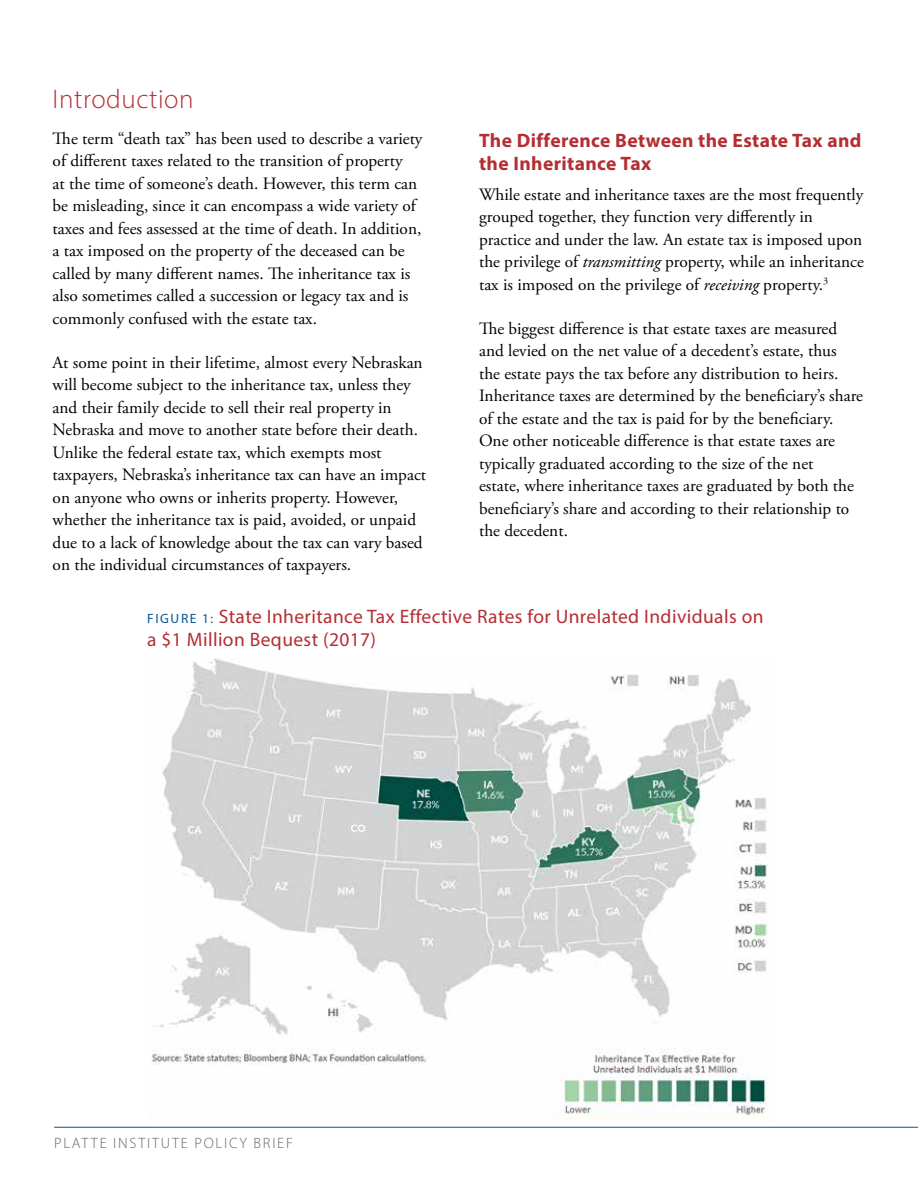
<style>
.page{position:relative;width:918px;height:1188px;background:#fff}
.page>*{position:absolute;margin:0;border:0;box-sizing:border-box;transform-origin:0 0}
.t1{font:300 27px "Myriad Pro";letter-spacing:.02em;color:#b42e34}
.t2{font:19.5px/23.4px "Myriad Pro";letter-spacing:.02em;color:#b42e34}
.t3{font:700 19.5px/23.4px "Myriad Pro";letter-spacing:.02em;color:#b42e34}
.t4{font:17.25px/22.5px "Adobe Garamond Pro";color:#000}
.t5{font:300 15px "Myriad Pro";letter-spacing:.12em;color:#636466}
.s1{font-style:italic}
.s2{font-size:13.5px;color:#035595}
</style>
<div class="page">
<hr style="left:54px;top:1127px;width:864px;height:1px;background:#035595">
<img style="left:148px;top:658px;width:628px;height:460px">
<h1 class="t1" style="left:53px;top:83px;width:143px">Introduction</h1>
<p class="t4" style="left:53px;top:128px;width:371px">The term “death tax” has been used to describe a variety of different taxes related to the transition of property<br>at the time of someone’s death. However, this term can be misleading, since it can encompass a wide variety of taxes and fees assessed at the time of death. In addition, a tax imposed on the property of the deceased can be called by many different names. The inheritance tax is also sometimes called a succession or legacy tax and is commonly confused with the estate tax.</p>
<p class="t4" style="left:53px;top:352px;width:375px">At some point in their lifetime, almost every Nebraskan will become subject to the inheritance tax, unless they and their family decide to sell their real property in Nebraska and move to another state before their death.<br>Unlike the federal estate tax, which exempts most taxpayers, Nebraska’s inheritance tax can have an impact on anyone who owns or inherits property. However, whether the inheritance tax is paid, avoided, or unpaid due to a lack of knowledge about the tax can vary based on the individual circumstances of taxpayers.</p>
<p class="t3" style="left:479px;top:128px;width:384px">The Difference Between the Estate Tax and the Inheritance Tax</p>
<p class="t4" style="left:479px;top:183px;width:386px">While estate and inheritance taxes are the most frequently grouped together, they function very differently in practice and under the law. An estate tax is imposed upon the privilege of <span class="s1">transmitting</span> property, while an inheritance tax is imposed on the privilege of <span class="s1">receiving</span> property.<sup>3</sup></p>
<p class="t4" style="left:479px;top:318px;width:386px">The biggest difference is that estate taxes are measured and levied on the net value of a decedent’s estate, thus<br>the estate pays the tax before any distribution to heirs.<br>Inheritance taxes are determined by the beneficiary’s share of the estate and the tax is paid for by the beneficiary.<br>One other noticeable difference is that estate taxes are typically graduated according to the size of the net<br>estate, where inheritance taxes are graduated by both the beneficiary’s share and according to their relationship to the decedent.</p>
<p class="t2" style="left:147px;top:604px;width:618px"><span class="s2">FIGURE 1:</span> State Inheritance Tax Effective Rates for Unrelated Individuals on a $1 Million Bequest (2017)</p>
<p class="t5" style="left:54px;top:1134px;width:240px">PLATTE INSTITUTE POLICY BRIEF</p>
</div>
